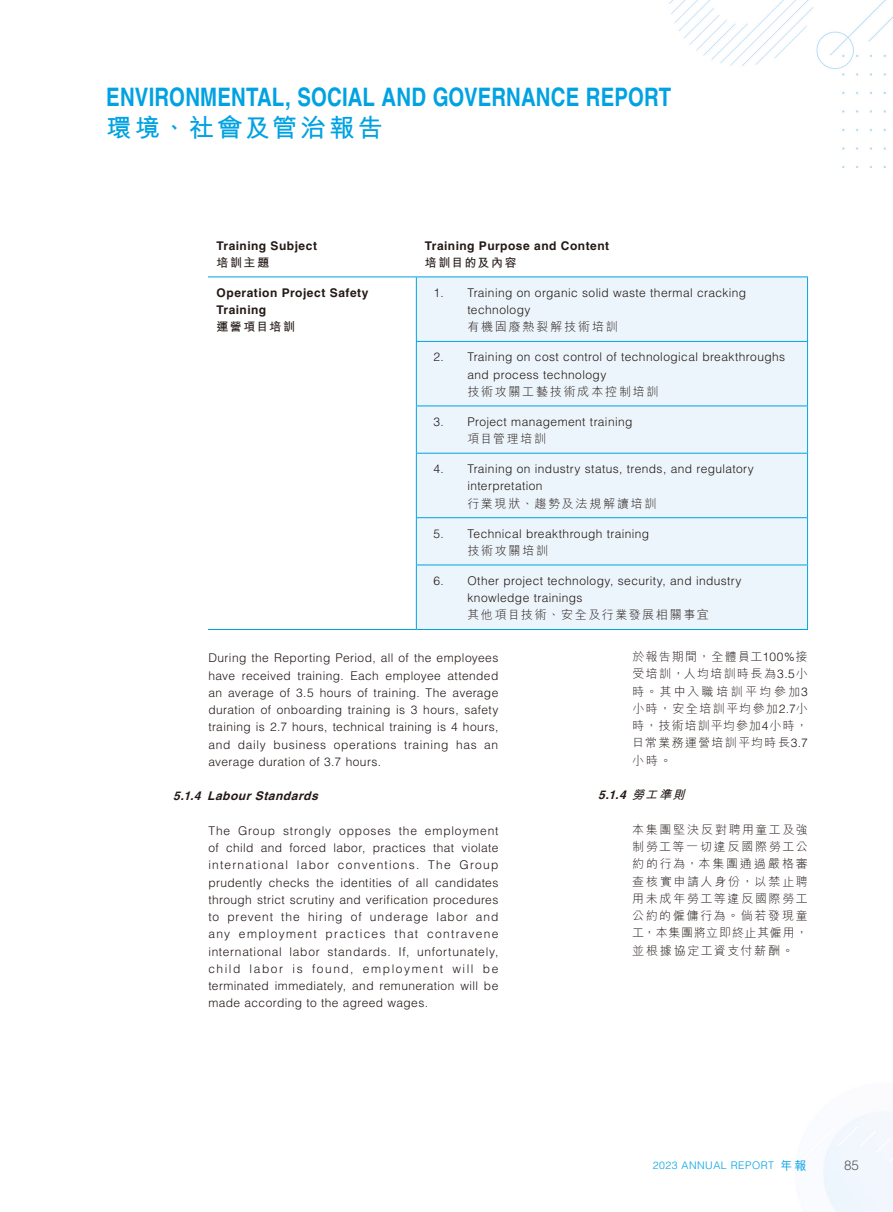
<style>
.page{position:relative;width:893px;height:1212px;background:#fff}
.page>*{position:absolute;margin:0;border:0;box-sizing:border-box;transform-origin:0 0}
.t1{font:700 25.5px "Helvetica LT Std";letter-spacing:.005em;color:#00a2e2;scale:.8 1}
.t2{font:700 25.5px "M Hei HK";letter-spacing:.115em;color:#00a2e2}
.t3{font:300 13.5px "Helvetica LT Std";color:#595857}
.t4{font:300 12px/17.2px "Helvetica LT Std";letter-spacing:.035em;color:#231916}
.t5{font:300 12px/17.2px "M Hei HK";letter-spacing:.14em;color:#231916;text-align:justify}
.t6{font:700 12px/17.2px "Helvetica LT Std";letter-spacing:.04em;color:#231916}
.t7{font:italic 700 12px "Helvetica LT Std";color:#231916}
.t8{font:700 12px "M Hei HK";letter-spacing:.125em;color:#231916}
.t9{font:300 10.5px "Helvetica LT Std";letter-spacing:.05em;color:#00a2e2}
.s1{font-family:"Helvetica LT Std"}
.s2{font-family:"M Hei HK"}
.s3{font-family:"M Hei HK";font-weight:500;font-size:12px}
</style>
<div class="page">
<img style="left:208px;top:0;width:685px;height:1212px">
<div style="left:417px;top:277px;width:390px;height:352px;background:#edf5fc"></div>
<hr style="left:416px;top:277px;width:1px;height:64px;background:#00a2e2">
<hr style="left:416px;top:342px;width:1px;height:63px;background:#00a2e2">
<hr style="left:416px;top:406px;width:1px;height:47px;background:#00a2e2">
<hr style="left:416px;top:454px;width:1px;height:63px;background:#00a2e2">
<hr style="left:416px;top:518px;width:1px;height:47px;background:#00a2e2">
<hr style="left:416px;top:565px;width:1px;height:64px;background:#00a2e2">
<hr style="left:208px;top:629px;width:208px;height:1px;background:#00a2e2">
<hr style="left:208px;top:276px;width:208px;height:1px;background:#00a2e2">
<hr style="left:416px;top:276px;width:392px;height:1px;background:#00a2e2">
<hr style="left:807px;top:277px;width:1px;height:64px;background:#00a2e2">
<hr style="left:416px;top:341px;width:392px;height:1px;background:#00a2e2">
<hr style="left:807px;top:342px;width:1px;height:63px;background:#00a2e2">
<hr style="left:416px;top:405px;width:392px;height:1px;background:#00a2e2">
<hr style="left:807px;top:406px;width:1px;height:47px;background:#00a2e2">
<hr style="left:807px;top:454px;width:1px;height:63px;background:#00a2e2">
<hr style="left:807px;top:518px;width:1px;height:47px;background:#00a2e2">
<hr style="left:807px;top:565px;width:1px;height:64px;background:#00a2e2">
<hr style="left:416px;top:453px;width:392px;height:1px;background:#00a2e2">
<hr style="left:416px;top:517px;width:392px;height:1px;background:#00a2e2">
<hr style="left:416px;top:565px;width:392px;height:1px;background:#00a2e2">
<hr style="left:416px;top:629px;width:392px;height:1px;background:#00a2e2">
<h1 class="t1" style="left:106px;top:81px;width:708px">ENVIRONMENTAL, SOCIAL AND GOVERNANCE REPORT</h1>
<h1 class="t2" style="left:106px;top:109px;width:278px">環境、社會及管治報告</h1>
<p class="t6" style="left:216px;top:237px;width:102px">Training Subject</p>
<p class="t8" style="left:216px;top:254px;width:54px">培訓主題</p>
<p class="t6" style="left:425px;top:237px;width:186px">Training Purpose and Content</p>
<p class="t8" style="left:425px;top:254px;width:93px">培訓目的及內容</p>
<p class="t6" style="left:216px;top:284px;width:154px">Operation Project Safety<br>Training</p>
<p class="t8" style="left:216px;top:318px;width:80px">運營項目培訓</p>
<p class="t4" style="left:467px;top:284px;width:280px;text-indent:-34px">1. Training on organic solid waste thermal cracking technology</p>
<p class="t5" style="left:467px;top:318px;width:152px">有機固廢熱裂解技術培訓</p>
<p class="t4" style="left:467px;top:348px;width:319px;text-indent:-34px">2. Training on cost control of technological breakthroughs and process technology</p>
<p class="t5" style="left:467px;top:383px;width:193px">技術攻關工藝技術成本控制培訓</p>
<p class="t4" style="left:433px;top:413px;width:201px">3. Project management training</p>
<p class="t5" style="left:467px;top:430px;width:80px">項目管理培訓</p>
<p class="t4" style="left:467px;top:460px;width:288px;text-indent:-34px">4. Training on industry status, trends, and regulatory interpretation</p>
<p class="t5" style="left:467px;top:494px;width:191px">行業現狀、趨勢及法規解讀培訓</p>
<p class="t4" style="left:433px;top:525px;width:217px">5. Technical breakthrough training</p>
<p class="t5" style="left:467px;top:542px;width:82px">技術攻關培訓</p>
<p class="t4" style="left:467px;top:572px;width:276px;text-indent:-34px">6. Other project technology, security, and industry knowledge trainings</p>
<p class="t5" style="left:467px;top:606px;width:243px">其他項目技術、安全及行業發展相關事宜</p>
<p class="t5" style="left:632px;top:648px;width:177px">於報告期間，全體員工<span class="s1">100%</span>接受培訓，人均培訓時長為<span class="s1">3.5</span>小時。其中入職培訓平均參加<span class="s1">3</span>小時，安全培訓平均參加<span class="s1">2.7</span>小時，技術培訓平均參加<span class="s1">4</span>小時，日常業務運營培訓平均時長<span class="s1">3.7</span>小時。</p>
<p class="t7" style="left:598px;top:788px;width:92px">5.1.4 <span class="s2">勞工準則</span></p>
<p class="t5" style="left:632px;top:821px;width:177px">本集團堅決反對聘用童工及強制勞工等一切違反國際勞工公約的行為，本集團通過嚴格審查核實申請人身份，以禁止聘用未成年勞工等違反國際勞工公約的僱傭行為。倘若發現童工，本集團將立即終止其僱用，並根據協定工資支付薪酬。</p>
<p class="t4" style="left:208px;top:649px;width:292px;text-align:justify">During the Reporting Period, all of the employees have received training. Each employee attended an average of 3.5 hours of training. The average duration of onboarding training is 3 hours, safety training is 2.7 hours, technical training is 4 hours, and daily business operations training has an average duration of 3.7 hours.</p>
<p class="t7" style="left:173px;top:789px;width:150px">5.1.4 LabourStandards</p>
<p class="t4" style="left:208px;top:822px;width:292px;text-align:justify">The Group strongly opposes the employment of child and forced labor, practices that violate international labor conventions. The Group prudently checks the identities of all candidates through strict scrutiny and verification procedures to prevent the hiring of underage labor and any employment practices that contravene international labor standards. If, unfortunately, child labor is found, employment will be terminated immediately, and remuneration will be made according to the agreed wages.</p>
<p class="t9" style="left:653px;top:1158px;width:155px">2023 ANNUAL REPORT <span class="s3">年報</span></p>
<p class="t3" style="left:844px;top:1156px;width:17px">85</p>
</div>
